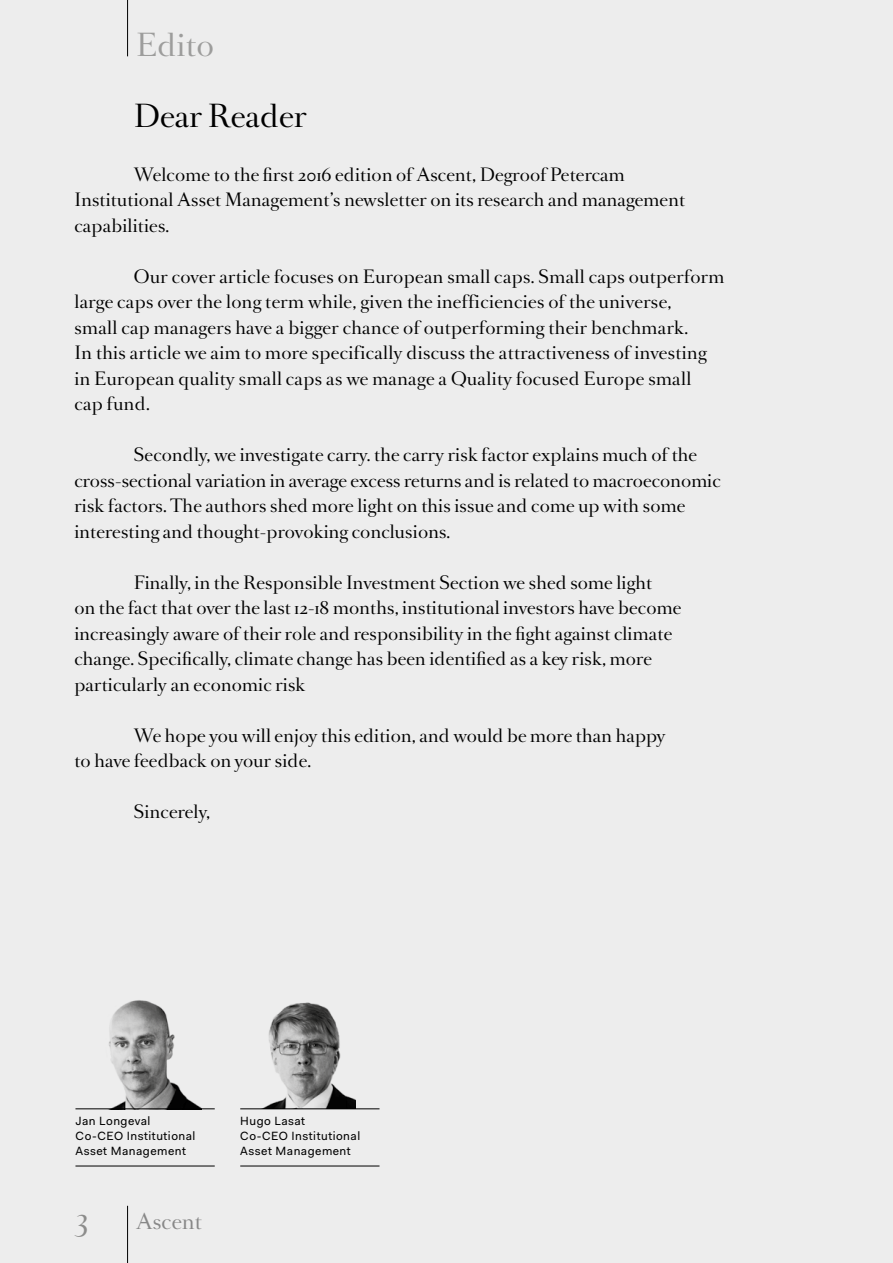
<style>
.page{position:relative;width:893px;height:1263px;background:#ededed}
.page>*{position:absolute;margin:0;border:0;box-sizing:border-box;transform-origin:0 0}
.t1{font:28.5px "Romain Headline";color:#000}
.t2{font:28.5px "Romain Headline";letter-spacing:.01em;color:#9d9d9c}
.t3{font:28.5px "Romain Headline";color:#8c8c8b}
.t4{font:19.5px "Romain Headline";letter-spacing:.01em;color:#878787}
.t5{font:16.5px/25.5px "Romain Headline";letter-spacing:.01em;color:#000}
.t6{font:12px/15px "Fakt Pro";letter-spacing:.04em;color:#000}
</style>
<div class="page">
<hr style="left:127px;top:0;width:1px;height:56px;background:#000">
<hr style="left:127px;top:1206px;width:1px;height:57px;background:#000">
<hr style="left:240px;top:1166px;width:139px;height:1px;background:#000">
<img style="left:263px;top:1002px;width:93px;height:106px">
<hr style="left:240px;top:1108px;width:139px;height:1px;background:#000">
<hr style="left:75px;top:1166px;width:140px;height:1px;background:#000">
<img style="left:109px;top:1000px;width:93px;height:108px">
<hr style="left:75px;top:1108px;width:140px;height:1px;background:#000">
<h1 class="t2" style="left:136px;top:25px;width:79px">Edito</h1>
<h1 class="t1" style="left:134px;top:95px;width:174px">Dear Reader</h1>
<p class="t5" style="left:74px;top:162px;width:612px;text-indent:60px">Welcome to the first 2016 edition of Ascent, Degroof Petercam<br>Institutional Asset Management’s newsletter on its research and management capabilities.</p>
<p class="t5" style="left:74px;top:264px;width:651px;text-indent:60px">Our cover article focuses on European small caps. Small caps outperform large caps over the long term while, given the inefficiencies of the universe,<br>small cap managers have a bigger chance of outperforming their benchmark.<br>In this article we aim to more specifically discuss the attractiveness of investing in European quality small caps as we manage a Quality focused Europe small<br>cap fund.</p>
<p class="t5" style="left:74px;top:442px;width:648px;text-indent:60px">Secondly, we investigate carry. the carry risk factor explains much of the cross-sectional variation in average excess returns and is related to macroeconomic risk factors. The authors shed more light on this issue and come up with some interesting and thought-provoking conclusions.</p>
<p class="t5" style="left:74px;top:570px;width:608px;text-indent:60px">Finally, in the Responsible Investment Section we shed some light<br>on the fact that over the last 12-18 months, institutional investors have become increasingly aware of their role and responsibility in the fight against climate change. Specifically, climate change has been identified as a key risk, more particularly an economic risk</p>
<p class="t5" style="left:74px;top:722px;width:593px;text-indent:60px">We hope you will enjoy this edition, and would be more than happy to have feedback on your side.</p>
<p class="t5" style="left:134px;top:799px;width:78px">Sincerely,</p>
<p class="t6" style="left:75px;top:1113px;width:121px">Jan Longeval<br>Co-CEO Institutional<br>Asset Management</p>
<h1 class="t3" style="left:77px;top:1198px;width:14px">3</h1>
<p class="t4" style="left:136px;top:1208px;width:67px">Ascent</p>
<p class="t6" style="left:240px;top:1113px;width:121px">Hugo Lasat<br>Co-CEO Institutional<br>Asset Management</p>
</div>
